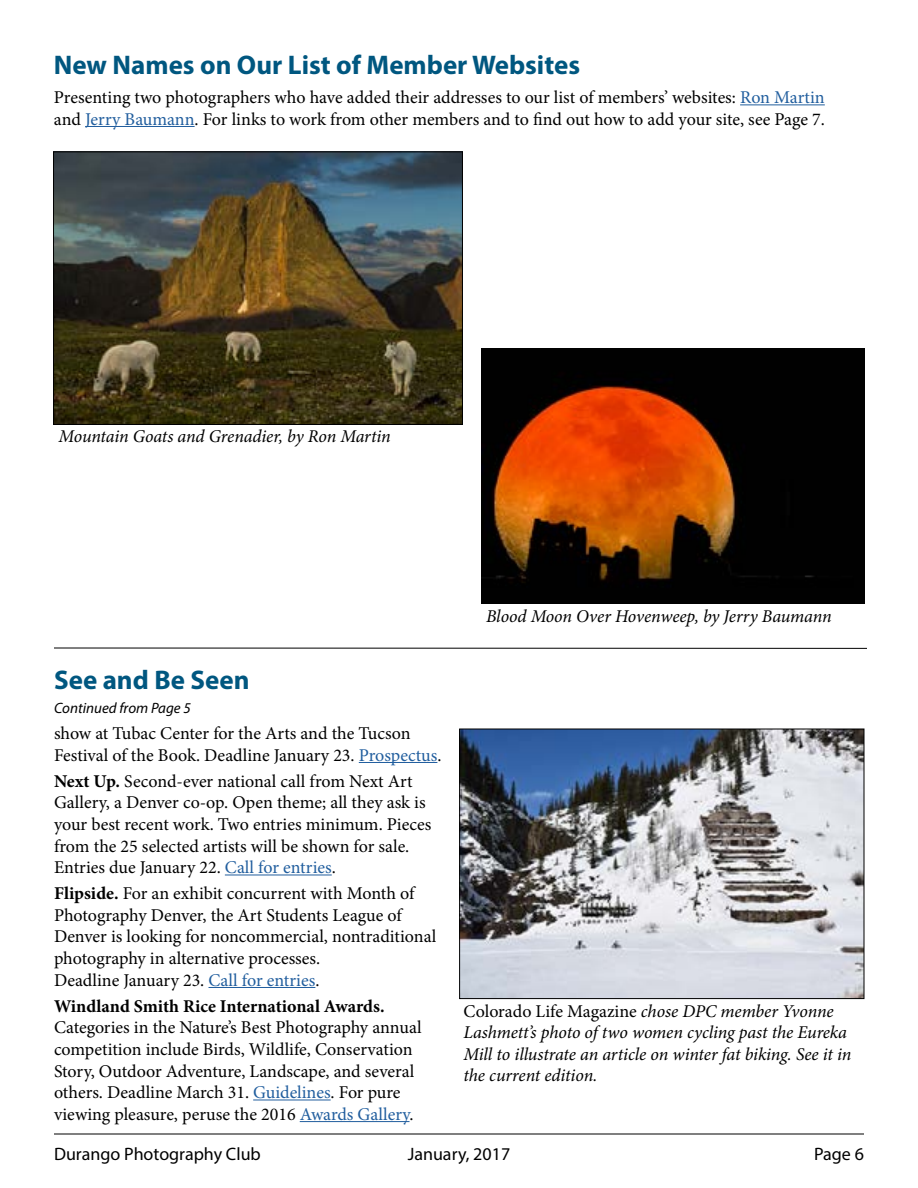
<style>
.page{position:relative;width:918px;height:1188px;background:#fff}
.page>*{position:absolute;margin:0;border:0;box-sizing:border-box;transform-origin:0 0}
.t1{font:700 27px "Myriad Pro";color:#005780}
.t2{font:18px/21.6px "Minion Pro";color:#000}
.t3{font:italic 18px/21.6px "Minion Pro";letter-spacing:-.01em;color:#000}
.t4{font:18px "Myriad Pro";color:#000}
.t5{font:700 18px "Minion Pro";color:#000}
.t6{font:italic 15px "Myriad Pro";color:#000}
.s1{color:#215e9e}
.s2{font-weight:700}
.s3{font-style:normal}
</style>
<div class="page">
<hr style="left:54px;top:1134px;width:810px;height:1px;background:#000">
<hr style="left:359px;top:762px;width:78px;height:1px;background:#215e9e">
<hr style="left:225px;top:875px;width:107px;height:1px;background:#215e9e">
<hr style="left:209px;top:987px;width:106px;height:1px;background:#215e9e">
<hr style="left:253px;top:1100px;width:78px;height:1px;background:#215e9e">
<hr style="left:300px;top:1121px;width:110px;height:1px;background:#215e9e">
<img style="left:461px;top:731px;width:401px;height:266px">
<div style="left:459px;top:729px;width:405px;height:270px;border:1px solid #000"></div>
<hr style="left:54px;top:648px;width:813px;height:1px;background:#000">
<hr style="left:740px;top:104px;width:85px;height:1px;background:#215e9e">
<hr style="left:85px;top:126px;width:110px;height:1px;background:#215e9e">
<img style="left:55px;top:154px;width:406px;height:269px">
<div style="left:53px;top:152px;width:410px;height:273px;border:1px solid #000"></div>
<img style="left:482px;top:348px;width:382px;height:256px">
<h1 class="t1" style="left:54px;top:48px;width:528px">New Names on Our List of Member Websites</h1>
<p class="t2" style="left:54px;top:87px;width:772px">Presenting two photographers who have added their addresses to our list of members’ websites: <span class="s1">Ron Martin </span>and <span class="s1">Jerry Baumann</span>. For links to work from other members and to find out how to add your site, see Page 7.</p>
<p class="t3" style="left:58px;top:426px;width:334px">Mountain Goats and Grenadier, by Ron Martin</p>
<h1 class="t1" style="left:54px;top:663px;width:197px">See and Be Seen</h1>
<p class="t6" style="left:54px;top:699px;width:138px">Continued from Page 5</p>
<p class="t2" style="left:54px;top:723px;width:389px">show at Tubac Center for the Arts and the Tucson<br>Festival of the Book. Deadline January 23. <span class="s1">Prospectus</span>.</p>
<p class="t2" style="left:54px;top:770px;width:379px"><span class="s2">Next Up.</span> Second-ever national call from Next Art Gallery, a Denver co-op. Open theme; all they ask is your best recent work. Two entries minimum. Pieces from the 25 selected artists will be shown for sale.<br>Entries due January 22. <span class="s1">Call for entries</span>.</p>
<p class="t2" style="left:54px;top:883px;width:384px"><span class="s2">Flipside.</span> For an exhibit concurrent with Month of Photography Denver, the Art Students League of Denver is looking for noncommercial, nontraditional photography in alternative processes.<br>Deadline January 23. <span class="s1">Call for entries</span>.</p>
<p class="t5" style="left:54px;top:993px;width:332px">Windland Smith Rice International Awards.</p>
<p class="t2" style="left:54px;top:1017px;width:369px">Categories in the Nature’s Best Photography annual competition include Birds, Wildlife, Conservation Story, Outdoor Adventure, Landscape, and several others. Deadline March 31. <span class="s1">Guidelines</span>. For pure viewing pleasure, peruse the 2016 <span class="s1">Awards Gallery</span>.</p>
<p class="t3" style="left:486px;top:605px;width:347px">Blood Moon Over Hovenweep, by Jerry Baumann</p>
<p class="t3" style="left:464px;top:1000px;width:390px"><span class="s3">Colorado Life Magazine</span> chose DPC member Yvonne Lashmett’s photo of two women cycling past the Eureka Mill to illustrate an article on winter fat biking. See it in the current edition.</p>
<p class="t4" style="left:54px;top:1143px;width:208px">Durango Photography Club</p>
<p class="t4" style="left:408px;top:1143px;width:104px">January, 2017</p>
<p class="t4" style="left:814px;top:1143px;width:51px">Page 6</p>
</div>
